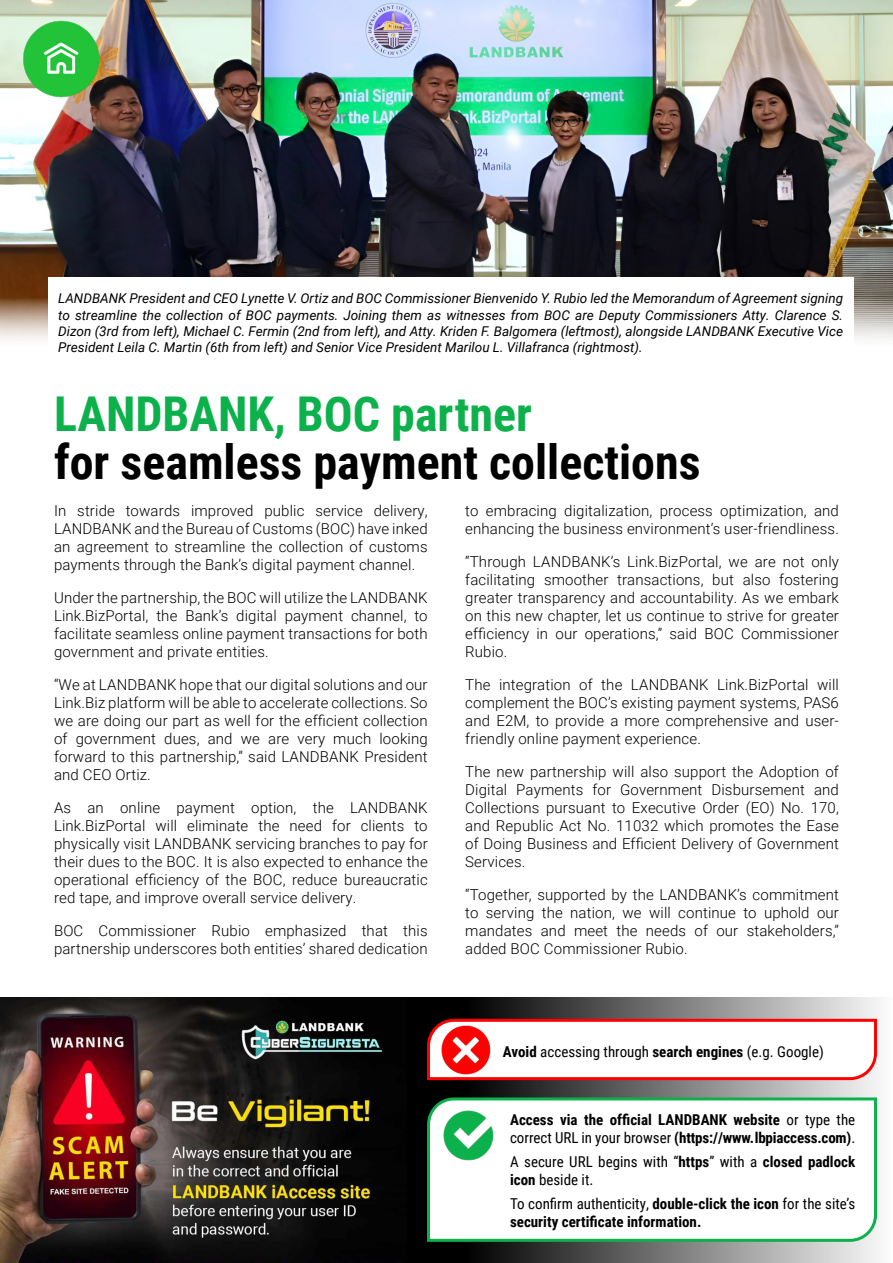
<style>
.page{position:relative;width:893px;height:1263px;background:#fff}
.page>*{position:absolute;margin:0;border:0;box-sizing:border-box;transform-origin:0 0}
.t1{font:700 48px "Roboto Condensed";color:#000}
.t2{font:700 48px "Roboto Condensed";color:#0db14b}
.t3{font:300 15px/18px "Roboto";letter-spacing:.01em;color:#000;text-align:justify}
.t4{font:700 15px/18px "Roboto Condensed";color:#000}
.t5{font:15px/18px "Roboto Condensed";color:#000}
.t6{font:italic 13.5px/16.2px "Roboto";color:#000;text-align:justify}
.s1{font-weight:700}
.s2{font-weight:400}
</style>
<div class="page">
<img style="left:0;top:0;width:893px;height:340px">
<div style="left:375px;top:998px;width:518px;height:265px;background:linear-gradient(to right,#000,#f8f8f8)"></div>
<div style="left:48px;top:278px;width:805px;height:111px;background:#fff"></div>
<img style="left:20px;top:18px;width:80px;height:80px">
<img style="left:0;top:998px;width:406px;height:265px">
<svg style="left:425px;top:1017px;width:453px;height:65px"></svg>
<svg style="left:425px;top:1096px;width:453px;height:147px"></svg>
<img style="left:441px;top:1025px;width:49px;height:49px">
<img style="left:444px;top:1110px;width:50px;height:51px">
<p class="t6" style="left:58px;top:290px;width:786px">LANDBANK President and CEO Lynette V. Ortiz and BOC Commissioner Bienvenido Y. Rubio led the Memorandum of Agreement signing to streamline the collection of BOC payments. Joining them as witnesses from BOC are Deputy Commissioners Atty. Clarence S.<br>Dizon (3rd from left), Michael C. Fermin (2nd from left), and Atty. Kriden F. Balgomera (leftmost), alongside LANDBANK Executive Vice President Leila C. Martin (6th from left) and Senior Vice President Marilou L. Villafranca (rightmost).</p>
<h1 class="t2" style="left:54px;top:380px;width:480px">LANDBANK, BOC partner</h1>
<h1 class="t1" style="left:54px;top:428px;width:648px">for seamless payment collections</h1>
<p class="t3" style="left:54px;top:501px;width:375px">In stride towards improved public service delivery, LANDBANK and the Bureau of Customs (BOC) have inked an agreement to streamline the collection of customs payments through the Bank’s digital payment channel.</p>
<p class="t3" style="left:54px;top:588px;width:375px">Under the partnership, the BOC will utilize the LANDBANK Link.BizPortal, the Bank’s digital payment channel, to facilitate seamless online payment transactions for both government and private entities.</p>
<p class="t3" style="left:54px;top:675px;width:375px">“We at LANDBANK hope that our digital solutions and our Link.Biz platform will be able to accelerate collections. So we are doing our part as well for the efficient collection of government dues, and we are very much looking forward to this partnership,” said LANDBANK President and CEO Ortiz.</p>
<p class="t3" style="left:54px;top:798px;width:375px">As an online payment option, the LANDBANK Link.BizPortal will eliminate the need for clients to physically visit LANDBANK servicing branches to pay for their dues to the BOC. It is also expected to enhance the operational efficiency of the BOC, reduce bureaucratic red tape, and improve overall service delivery.</p>
<p class="t3" style="left:54px;top:921px;width:375px">BOC Commissioner Rubio emphasized that this partnership underscores both entities’ shared dedication</p>
<p class="t3" style="left:465px;top:501px;width:375px">to embracing digitalization, process optimization, and enhancing the business environment’s user-friendliness.</p>
<p class="t3" style="left:465px;top:552px;width:375px">“Through LANDBANK’s Link.BizPortal, we are not only facilitating smoother transactions, but also fostering greater transparency and accountability. As we embark on this new chapter, let us continue to strive for greater efficiency in our operations,” said BOC Commissioner Rubio.</p>
<p class="t3" style="left:465px;top:675px;width:375px">The integration of the LANDBANK Link.BizPortal will complement the BOC’s existing payment systems, PAS6 and E2M, to provide a more comprehensive and user&shy;friendly online payment experience.</p>
<p class="t3" style="left:465px;top:762px;width:375px">The new partnership will also support the Adoption of Digital Payments for Government Disbursement and Collections pursuant to Executive Order (EO) No. 170, and Republic Act No. 11032 which promotes the Ease of Doing Business and Efficient Delivery of Government Services.</p>
<p class="t3" style="left:465px;top:885px;width:375px">“Together, supported by the LANDBANK’s commitment to serving the nation, we will continue to uphold our mandates and meet the needs of our stakeholders,” added BOC Commissioner Rubio.</p>
<p class="t5" style="left:503px;top:1042px;width:322px"><span class="s1">Avoid</span> accessing through <span class="s1">search engines</span> (e.g. Google)</p>
<p class="t4" style="left:510px;top:1110px;width:347px">Access via the official LANDBANK website <span class="s2">or type the correct URL in your browser</span> (https://www.lbpiaccess.com)<span class="s2">.</span></p>
<p class="t5" style="left:510px;top:1152px;width:347px">A secure URL begins with “<span class="s1">https</span>” with a <span class="s1">closed padlock icon</span> beside it.</p>
<p class="t4" style="left:510px;top:1194px;width:347px"><span class="s2">To confirm authenticity,</span> double-click the icon <span class="s2">for the site’s </span>security certificate information.</p>
</div>
